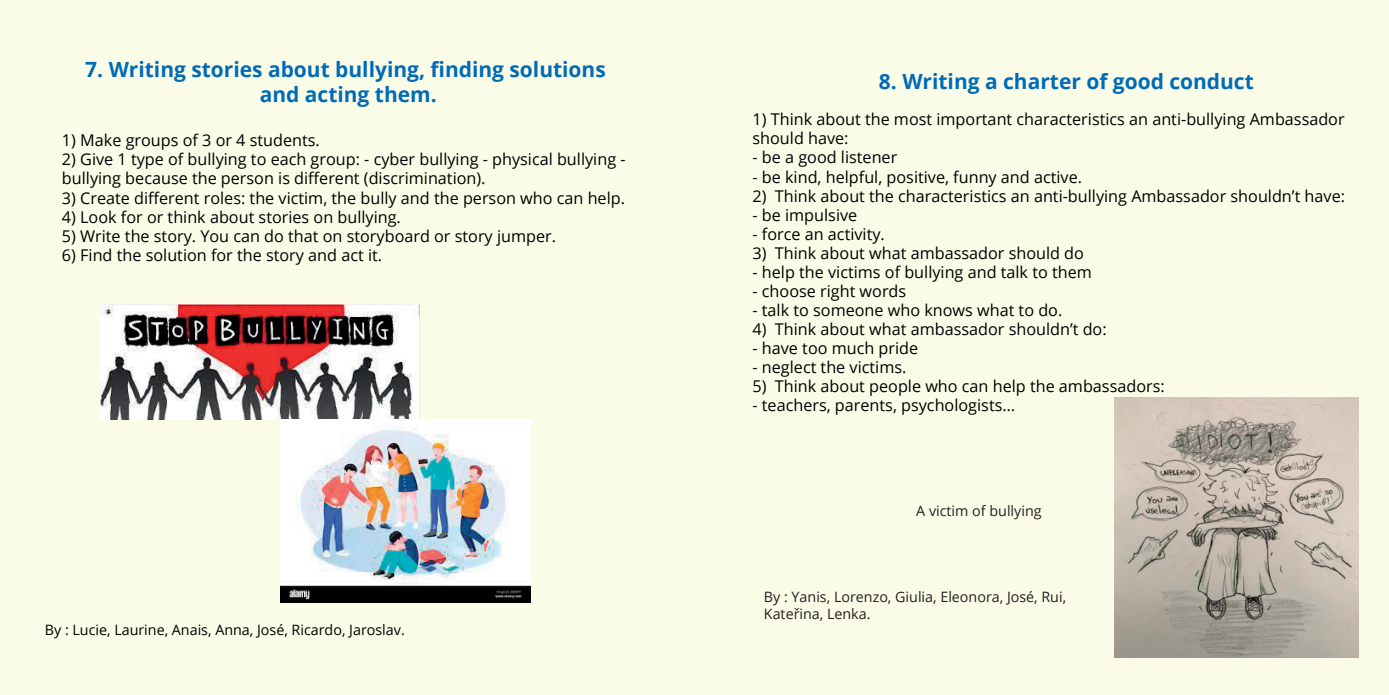
<style>
.page{position:relative;width:1389px;height:695px;background:#fff}
.page>*{position:absolute;margin:0;border:0;box-sizing:border-box;transform-origin:0 0}
.t1{font:700 21px/24.8px "Open Sans";color:#006bb6;text-align:center}
.t2{font:16.28px/19.1px "Open Sans";color:#000001}
.t3{font:14.35px/17.2px "Open Sans";color:#231f20}
.t4{font:14.35px "Open Sans";color:#000001}
</style>
<div class="page">
<div style="left:0;top:0;width:709px;height:694px;background:#fbfce8"></div>
<div style="left:680px;top:0;width:709px;height:694px;background:#fbfce8"></div>
<img style="left:101px;top:304px;width:319px;height:115px">
<img style="left:281px;top:419px;width:249px;height:183px">
<img style="left:1114px;top:397px;width:245px;height:260px">
<p class="t1" style="left:85px;top:56px;width:522px">7. Writing stories about bullying, finding solutions and acting them.</p>
<p class="t2" style="left:62px;top:130px;width:259px">1) Make groups of 3 or 4 students.</p>
<p class="t2" style="left:62px;top:149px;width:565px">2) Give 1 type of bullying to each group: - cyber bullying - physical bullying - bullying because the person is different (discrimination).</p>
<p class="t2" style="left:62px;top:188px;width:565px">3) Create different roles: the victim, the bully and the person who can help.</p>
<p class="t2" style="left:62px;top:207px;width:340px">4) Look for or think about stories on bullying.</p>
<p class="t2" style="left:62px;top:226px;width:496px">5) Write the story. You can do that on storyboard or story jumper.</p>
<p class="t2" style="left:62px;top:245px;width:322px">6) Find the solution for the story and act it.</p>
<p class="t4" style="left:45px;top:620px;width:361px">By : Lucie, Laurine, Anais, Anna, José, Ricardo, Jaroslav.</p>
<p class="t1" style="left:879px;top:69px;width:376px">8. Writing a charter of good conduct</p>
<p class="t2" style="left:752px;top:109px;width:594px">1) Think about the most important characteristics an anti-bullying Ambassador should have:</p>
<p class="t2" style="left:752px;top:148px;width:146px">- be a good listener</p>
<p class="t2" style="left:752px;top:167px;width:331px">- be kind, helpful, positive, funny and active.</p>
<p class="t2" style="left:752px;top:186px;width:594px">2) Think about the characteristics an anti-bullying Ambassador shouldn’t have:</p>
<p class="t2" style="left:752px;top:205px;width:106px">- be impulsive</p>
<p class="t2" style="left:752px;top:224px;width:134px">- force an activity.</p>
<p class="t2" style="left:752px;top:243px;width:333px">3) Think about what ambassador should do</p>
<p class="t2" style="left:752px;top:262px;width:341px">- help the victims of bullying and talk to them</p>
<p class="t2" style="left:752px;top:281px;width:155px">- choose right words</p>
<p class="t2" style="left:752px;top:300px;width:311px">- talk to someone who knows what to do.</p>
<p class="t2" style="left:752px;top:319px;width:356px">4) Think about what ambassador shouldn’t do:</p>
<p class="t2" style="left:752px;top:338px;width:167px">- have too much pride</p>
<p class="t2" style="left:752px;top:357px;width:155px">- neglect the victims.</p>
<p class="t2" style="left:752px;top:376px;width:414px">5) Think about people who can help the ambassadors:</p>
<p class="t2" style="left:752px;top:395px;width:264px">- teachers, parents, psychologists…</p>
<p class="t3" style="left:916px;top:502px;width:127px">A victim of bullying</p>
<p class="t3" style="left:764px;top:587px;width:304px">By : Yanis, Lorenzo, Giulia, Eleonora, José, Rui,<br>Kateřina, Lenka.</p>
</div>
